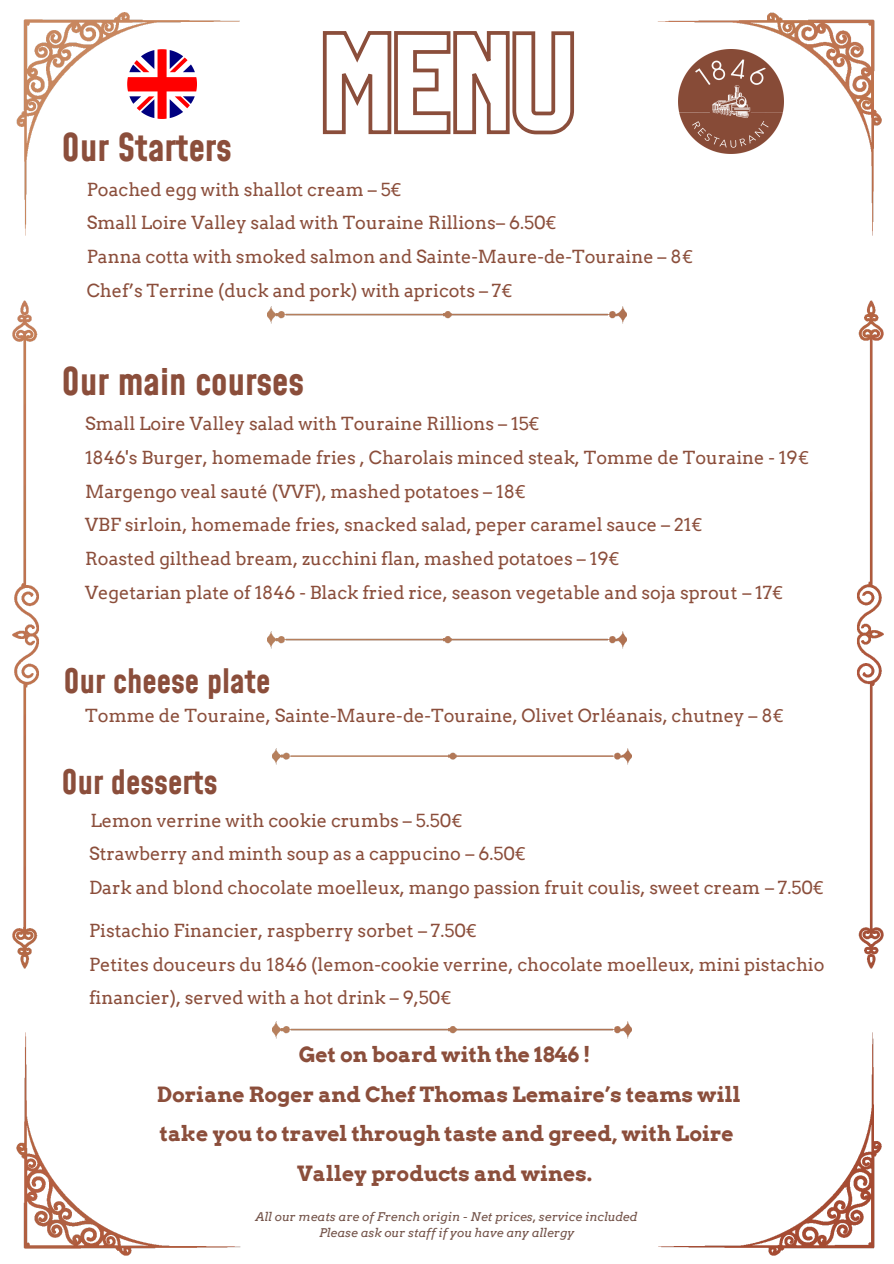
<style>
.page{position:relative;width:894px;height:1264px;background:#fff}
.page>*{position:absolute;margin:0;border:0;box-sizing:border-box;transform-origin:0 0}
.t1{font:700 37.5px "Mohave";color:#8b4e3b}
.t2{font:700 33px "Mohave";color:#8b4e3b}
.t3{font:700 21px/39.5px "Arvo";color:#8b4e3b;text-align:center}
.t4{font:18px/33.8px "Arvo";color:#8b4e3b}
.t5{font:italic 12px "Arvo";color:#74544a}
.s1{font-family:"Noto Sans"}
</style>
<div class="page">
<img style="left:13px;top:12px;width:870px;height:1243px">
<img style="left:678px;top:49px;width:105px;height:105px">
<img style="left:267px;top:631px;width:359px;height:17px">
<img style="left:272px;top:748px;width:359px;height:17px">
<img style="left:267px;top:306px;width:359px;height:17px">
<img style="left:272px;top:1021px;width:359px;height:17px">
<svg style="left:321px;top:28px;width:254px;height:109px"></svg>
<svg style="left:127px;top:49px;width:70px;height:70px"></svg>
<h2 class="t1" style="left:61px;top:124px;width:172px">Our Starters</h2>
<h2 class="t4" style="left:87px;top:172px;width:607px">Poached egg with shallot cream – 5<span class="s1">€<br></span>Small Loire Valley salad with Touraine Rillions– 6.50<span class="s1">€<br></span>Panna cotta with smoked salmon and Sainte-Maure-de-Touraine – 8<span class="s1">€ </span>Chef’s Terrine (duck and pork) with apricots – 7<span class="s1">€</span></h2>
<h4 class="t1" style="left:61px;top:358px;width:244px">Our main courses</h4>
<h4 class="t4" style="left:85px;top:406px;width:725px">Small Loire Valley salad with Touraine Rillions – 15<span class="s1">€<br></span>1846's Burger, homemade fries , Charolais minced steak, Tomme de Touraine - 19<span class="s1">€ </span>Margengo veal sauté (VVF), mashed potatoes – 18<span class="s1">€<br></span>VBF sirloin, homemade fries, snacked salad, peper caramel sauce – 21<span class="s1">€<br></span>Roasted gilthead bream, zucchini flan, mashed potatoes – 19<span class="s1">€<br></span>Vegetarian plate of 1846 - Black fried rice, season vegetable and soja sprout – 17<span class="s1">€</span></h4>
<h4 class="t2" style="left:64px;top:660px;width:208px">Our cheese plate</h4>
<p class="t4" style="left:85px;top:699px;width:699px">Tomme de Touraine, Sainte-Maure-de-Touraine, Olivet Orléanais, chutney – 8<span class="s1">€</span></p>
<h4 class="t2" style="left:61px;top:761px;width:157px">Our desserts</h4>
<h4 class="t4" style="left:89px;top:803px;width:735px">Lemon verrine with cookie crumbs – 5.50<span class="s1">€<br></span>Strawberry and minth soup as a cappucino – 6.50<span class="s1">€<br></span>Dark and blond chocolate moelleux, mango passion fruit coulis, sweet cream – 7.50<span class="s1">€</span></h4>
<p class="t4" style="left:89px;top:913px;width:736px">Pistachio Financier, raspberry sorbet – 7.50<span class="s1">€<br></span>Petites douceurs du 1846 (lemon-cookie verrine, chocolate moelleux, mini pistachio financier), served with a hot drink – 9,50<span class="s1">€</span></p>
<p class="t3" style="left:157px;top:1035px;width:585px">Get on board with the 1846 !<br>Doriane Roger and Chef Thomas Lemaire’s teams will take you to travel through taste and greed, with Loire Valley products and wines.</p>
<h4 class="t5" style="left:256px;top:1209px;width:383px">All our meats are of French origin - Net prices, service included</h4>
<p class="t5" style="left:319px;top:1225px;width:257px">Please ask our staff if you have any allergy</p>
</div>
